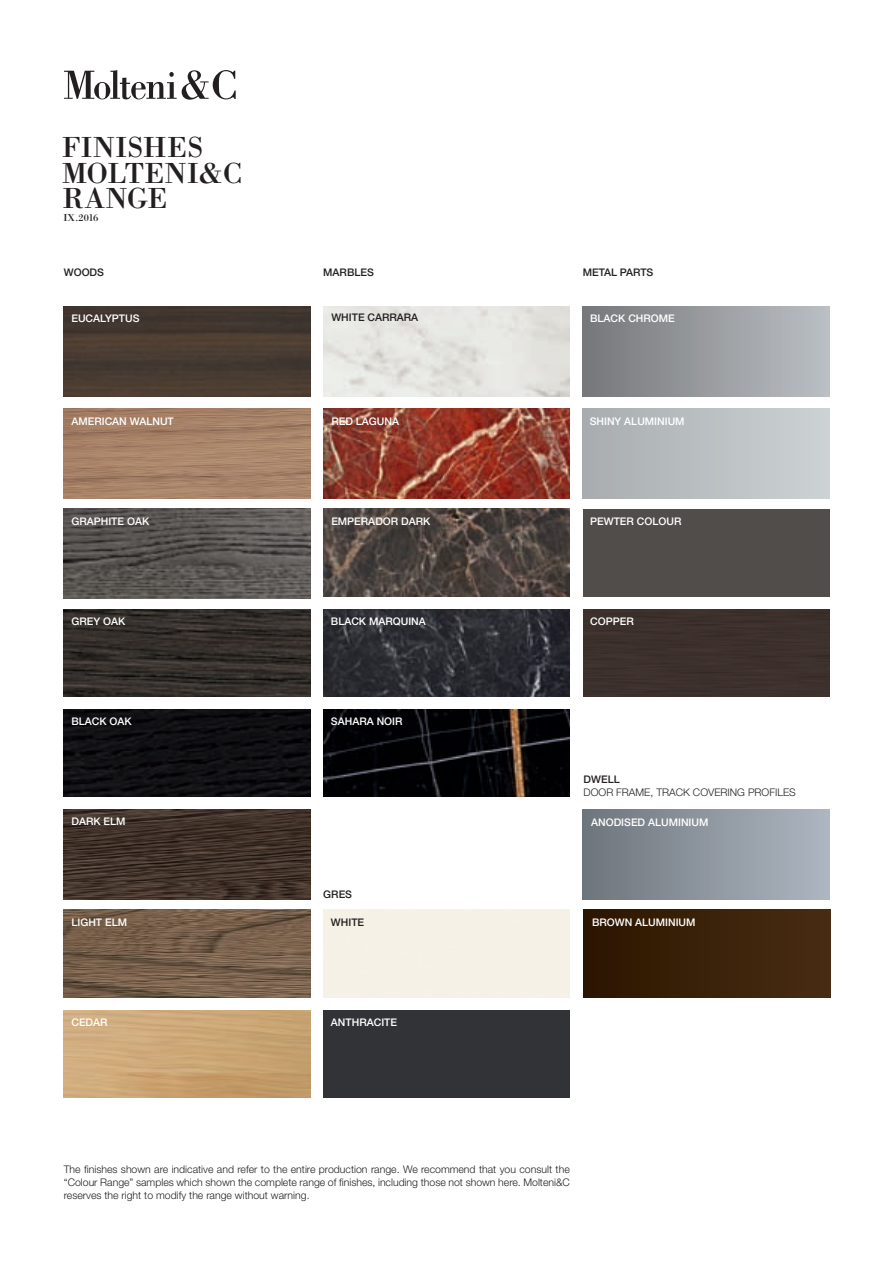
<style>
.page{position:relative;width:893px;height:1263px;background:#fff}
.page>*{position:absolute;margin:0;border:0;box-sizing:border-box;transform-origin:0 0}
.t1{font:30px/25.5px "Bodoni Std";letter-spacing:.005em;color:#231f20}
.t2{font:300 10.5px/12.6px "Helvetica Neue";color:#231f20;text-align:justify}
.t3{font:500 10.5px "Helvetica Neue";color:#fff}
.t4{font:500 10.5px "Helvetica Neue";color:#231f20}
.t5{font:10.5px "Bodoni Std";letter-spacing:-.025em;color:#231f20}
</style>
<div class="page">
<div style="left:584px;top:910px;width:246px;height:87px;background:linear-gradient(to right,#2c1500,#482d12)"></div>
<div style="left:583px;top:809px;width:246px;height:90px;background:linear-gradient(to right,#6e757c,#adb7c1)"></div>
<img style="left:64px;top:1010px;width:246px;height:87px">
<img style="left:323px;top:709px;width:247px;height:88px">
<img style="left:323px;top:609px;width:247px;height:88px">
<img style="left:64px;top:409px;width:246px;height:89px">
<img style="left:64px;top:509px;width:246px;height:89px">
<img style="left:323px;top:409px;width:247px;height:89px">
<img style="left:64px;top:709px;width:246px;height:88px">
<img style="left:323px;top:509px;width:247px;height:87px">
<img style="left:64px;top:609px;width:246px;height:88px">
<div style="left:583px;top:306px;width:246px;height:90px;background:linear-gradient(to right,#767779,#babfc4)"></div>
<img style="left:64px;top:810px;width:246px;height:89px">
<div style="left:583px;top:409px;width:246px;height:89px;background:linear-gradient(to right,#a8acaf,#cdd2d4)"></div>
<img style="left:64px;top:910px;width:246px;height:87px">
<div style="left:583px;top:509px;width:246px;height:87px;background:#504d4b"></div>
<div style="left:583px;top:609px;width:246px;height:88px;background:#3d302d"></div>
<img style="left:64px;top:306px;width:246px;height:90px">
<div style="left:323px;top:1010px;width:247px;height:87px;background:#323336"></div>
<svg style="left:64px;top:70px;width:172px;height:30px"></svg>
<h1 class="t1" style="left:62px;top:134px;width:182px">FINISHES<br>MOLTENI&amp;C<br>RANGE</h1>
<p class="t5" style="left:63px;top:212px;width:37px">IX.2016</p>
<p class="t4" style="left:323px;top:266px;width:52px">MARBLES</p>
<p class="t4" style="left:64px;top:266px;width:42px">WOODS</p>
<p class="t3" style="left:71px;top:312px;width:70px">EUCALYPTUS</p>
<p class="t4" style="left:331px;top:311px;width:88px">WHITE CARRARA</p>
<p class="t3" style="left:71px;top:414px;width:104px">AMERICAN WALNUT</p>
<p class="t3" style="left:331px;top:415px;width:8px">RED</p>
<p class="t3" style="left:356px;top:415px;width:30px">LAGUNA</p>
<p class="t3" style="left:71px;top:515px;width:16px">GRAPH</p>
<p class="t3" style="left:108px;top:515px;width:27px">ITE OAK</p>
<p class="t3" style="left:331px;top:515px;width:101px">EMPERADOR DARK</p>
<p class="t3" style="left:71px;top:615px;width:55px">GREY OAK</p>
<p class="t3" style="left:331px;top:615px;width:96px">BLACK MARQUINA</p>
<p class="t3" style="left:71px;top:715px;width:62px">BLACK OAK</p>
<p class="t3" style="left:331px;top:715px;width:9px">SAHARA</p>
<p class="t3" style="left:377px;top:715px;width:26px">NOIR</p>
<p class="t3" style="left:71px;top:815px;width:56px">DARK ELM</p>
<p class="t4" style="left:323px;top:888px;width:16px">GRES</p>
<p class="t3" style="left:71px;top:916px;width:57px">LIG HT ELM</p>
<p class="t4" style="left:331px;top:916px;width:35px">WHITE</p>
<p class="t3" style="left:71px;top:1016px;width:38px">CEDAR</p>
<p class="t3" style="left:331px;top:1016px;width:68px">ANTHRACITE</p>
<p class="t4" style="left:583px;top:266px;width:72px">METAL PARTS</p>
<p class="t3" style="left:590px;top:312px;width:86px">BLACK CHROME</p>
<p class="t3" style="left:590px;top:415px;width:96px">SHINY ALUMINIUM</p>
<p class="t3" style="left:590px;top:514px;width:93px">PEWTER COLOUR</p>
<p class="t3" style="left:590px;top:615px;width:45px">COPPER</p>
<p class="t4" style="left:584px;top:773px;width:38px">DWELL</p>
<p class="t2" style="left:584px;top:785px;width:214px">door frame, track covering profilES</p>
<p class="t3" style="left:591px;top:816px;width:119px">ANODISED ALUMINIUM</p>
<p class="t3" style="left:592px;top:916px;width:105px">BROWN ALUMINIUM</p>
<p class="t2" style="left:64px;top:1163px;width:507px">The finishes shown are indicative and refer to the entire production range. We recommend that you consult the “Colour Range” samples which shown the complete range of finishes, including those not shown here. Molteni&amp;C reserves the right to modify the range without warning.</p>
</div>
